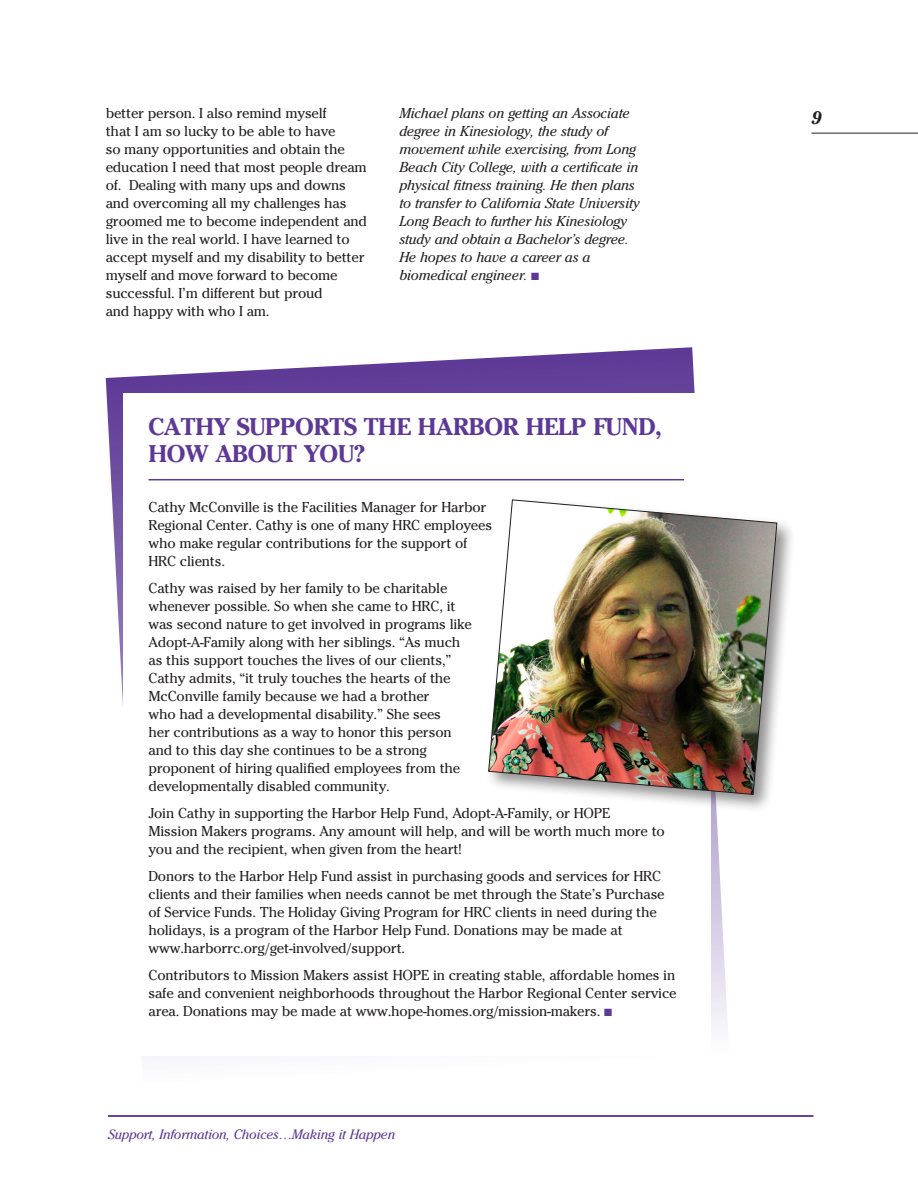
<style>
.page{position:relative;width:918px;height:1188px;background:#fff}
.page>*{position:absolute;margin:0;border:0;box-sizing:border-box;transform-origin:0 0}
.t1{font:700 24px/27px "Cheltenham Std";letter-spacing:-.015em;color:#5d3896}
.t2{font:italic 700 18px "Cheltenham Std";color:#231f20}
.t3{font:14.25px/18px "Cheltenham Std";letter-spacing:-.015em;color:#231f20}
.t4{font:italic 14.25px/18px "Cheltenham Std";letter-spacing:-.015em;color:#231f20}
.t5{font:italic 13.5px "Cheltenham Std";letter-spacing:-.015em;color:#5d3896}
.s1{color:#5d3896}
</style>
<div class="page">
<hr style="left:812px;top:133px;width:106px;height:1px;background:#231f20">
<svg style="left:106px;top:347px;width:621px;height:712px"></svg>
<div style="left:124px;top:393px;width:587px;height:662px;background:#fff"></div>
<hr style="left:148px;top:479px;width:536px;height:1px;background:#5d3896">
<div style="left:485px;top:496px;width:311px;height:317px;background:#231f20;opacity:.5"></div>
<img style="left:488px;top:499px;width:290px;height:296px">
<hr style="left:108px;top:1115px;width:705px;height:2px;background:#5d3896">
<p class="t3" style="left:106px;top:104px;width:263px">better person. I also remind myself<br>that I am so lucky to be able to have<br>so many opportunities and obtain the education I need that most people dream of. Dealing with many ups and downs and overcoming all my challenges has groomed me to become independent and live in the real world. I have learned to accept myself and my disability to better myself and move forward to become successful. I’m different but proud<br>and happy with who I am.</p>
<p class="t4" style="left:399px;top:104px;width:242px">Michael plans on getting an Associate degree in Kinesiology, the study of movement while exercising, from Long Beach City College, with a certificate in physical fitness training. He then plans to transfer to California State University Long Beach to further his Kinesiology study and obtain a Bachelor’s degree.<br>He hopes to have a career as a biomedical engineer. <span class="s1">■</span></p>
<h1 class="t1" style="left:148px;top:413px;width:515px">CATHY SUPPORTS THE HARBOR HELP FUND,<br>HOW ABOUT YOU?</h1>
<p class="t3" style="left:148px;top:498px;width:345px">Cathy McConville is the Facilities Manager for Harbor Regional Center. Cathy is one of many HRC employees who make regular contributions for the support of HRC clients.</p>
<p class="t3" style="left:148px;top:579px;width:325px">Cathy was raised by her family to be charitable whenever possible. So when she came to HRC, it was second nature to get involved in programs like Adopt-A-Family along with her siblings. “As much as this support touches the lives of our clients,” Cathy admits, “it truly touches the hearts of the McConville family because we had a brother<br>who had a developmental disability.” She sees<br>her contributions as a way to honor this person and to this day she continues to be a strong proponent of hiring qualified employees from the developmentally disabled community.</p>
<p class="t3" style="left:148px;top:804px;width:518px">Join Cathy in supporting the Harbor Help Fund, Adopt-A-Family, or HOPE<br>Mission Makers programs. Any amount will help, and will be worth much more to you and the recipient, when given from the heart!</p>
<p class="t3" style="left:148px;top:867px;width:518px">Donors to the Harbor Help Fund assist in purchasing goods and services for HRC clients and their families when needs cannot be met through the State’s Purchase of Service Funds. The Holiday Giving Program for HRC clients in need during the holidays, is a program of the Harbor Help Fund. Donations may be made at www.harborrc.org/get-involved/support.</p>
<p class="t3" style="left:148px;top:966px;width:530px;text-align:justify">Contributors to Mission Makers assist HOPE in creating stable, affordable homes in safe and convenient neighborhoods throughout the Harbor Regional Center service area. Donations may be made at www.hope-homes.org/mission-makers. <span class="s1">■</span></p>
<p class="t5" style="left:108px;top:1126px;width:289px">Support, Information, Choices…Making it Happen</p>
<p class="t2" style="left:812px;top:107px;width:12px">9</p>
</div>
